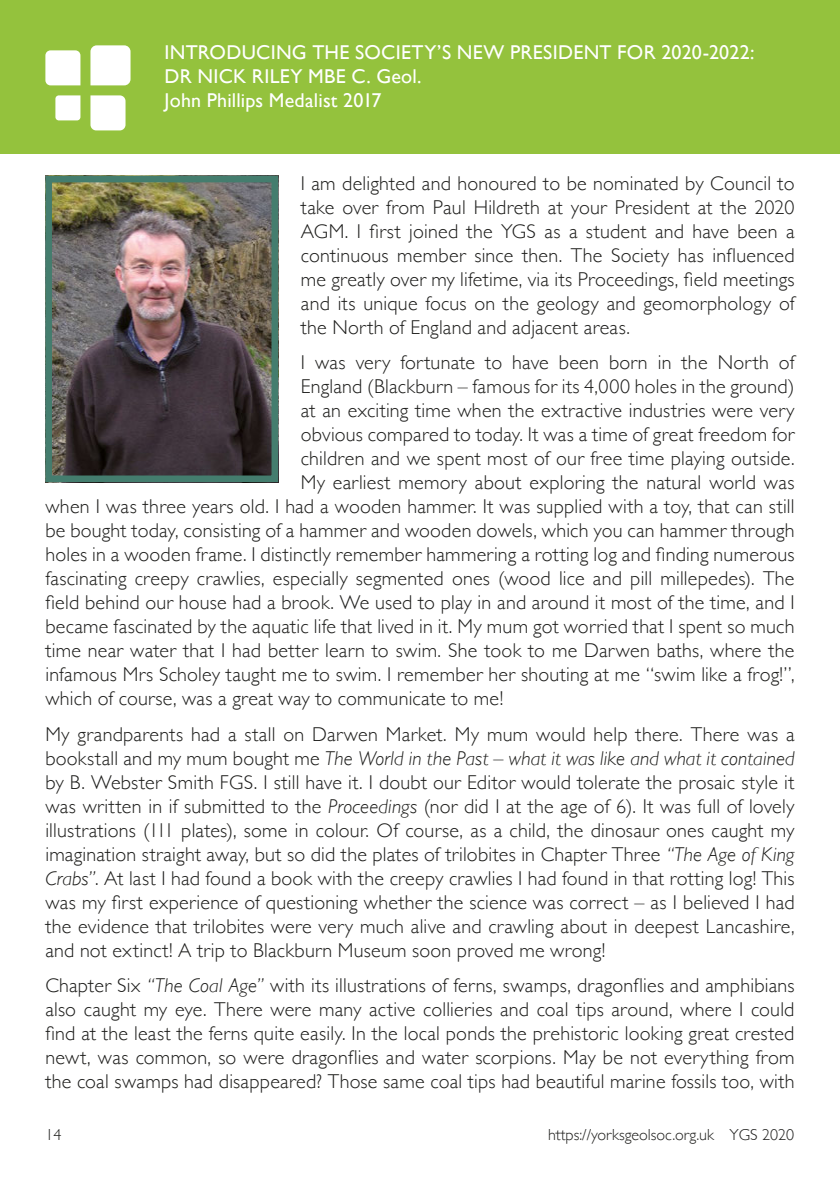
<style>
.page{position:relative;width:840px;height:1191px;background:#fff}
.page>*{position:absolute;margin:0;border:0;box-sizing:border-box;transform-origin:0 0}
.t1{font:300 20px/24px "Gill Sans";letter-spacing:.01em;color:#1d1d1b;text-align:justify}
.t2{font:20px/24px "Gill Sans";letter-spacing:.015em;color:#fff}
.t3{font:300 16px "Gill Sans";color:#1d1d1b}
.s1{font-style:italic}
</style>
<div class="page">
<div style="left:0;top:0;width:839px;height:153px;background:#94c23d"></div>
<svg style="left:45px;top:50px;width:35px;height:35px"></svg>
<svg style="left:55px;top:95px;width:25px;height:25px"></svg>
<div style="left:90px;top:45px;width:40px;height:40px;background:#fff"></div>
<svg style="left:90px;top:95px;width:35px;height:35px"></svg>
<img style="left:53px;top:184px;width:217px;height:290px">
<div style="left:45px;top:176px;width:233px;height:306px;border:7px solid #447d6e"></div>
<p class="t2" style="left:164px;top:40px;width:591px">INTRODUCING THE SOCIETY’S NEW PRESIDENT FOR 2020-2022:<br>DR NICK RILEY MBE C. Geol.<br>John Phillips Medalist 2017</p>
<p class="t1" style="left:300px;top:170px;width:495px">I am delighted and honoured to be nominated by Council to take over from Paul Hildreth at your President at the 2020<br>AGM. I first joined the YGS as a student and have been a continuous member since then. The Society has influenced me greatly over my lifetime, via its Proceedings, field meetings and its unique focus on the geology and geomorphology of the North of England and adjacent areas.</p>
<p class="t1" style="left:300px;top:349px;width:495px">I was very fortunate to have been born in the North of</p>
<p class="t1" style="left:300px;top:373px;width:495px">England (Blackburn – famous for its 4,000 holes in the ground)</p>
<p class="t1" style="left:300px;top:397px;width:495px">at an exciting time when the extractive industries were very</p>
<p class="t1" style="left:300px;top:421px;width:495px">obvious compared to today. It was a time of great freedom for</p>
<p class="t1" style="left:300px;top:445px;width:495px">children and we spent most of our free time playing outside.</p>
<p class="t1" style="left:300px;top:469px;width:495px">My earliest memory about exploring the natural world was</p>
<p class="t1" style="left:45px;top:493px;width:750px">when I was three years old. I had a wooden hammer. It was supplied with a toy, that can still</p>
<p class="t1" style="left:45px;top:517px;width:750px">be bought today, consisting of a hammer and wooden dowels, which you can hammer through</p>
<p class="t1" style="left:45px;top:541px;width:750px">holes in a wooden frame. I distinctly remember hammering a rotting log and finding numerous</p>
<p class="t1" style="left:45px;top:565px;width:750px">fascinating creepy crawlies, especially segmented ones (wood lice and pill millepedes). The</p>
<p class="t1" style="left:45px;top:589px;width:750px">field behind our house had a brook. We used to play in and around it most of the time, and I</p>
<p class="t1" style="left:45px;top:613px;width:750px">became fascinated by the aquatic life that lived in it. My mum got worried that I spent so much</p>
<p class="t1" style="left:45px;top:637px;width:750px">time near water that I had better learn to swim. She took to me Darwen baths, where the</p>
<p class="t1" style="left:45px;top:661px;width:750px">infamous Mrs Scholey taught me to swim. I remember her shouting at me “swim like a frog!”,</p>
<p class="t1" style="left:45px;top:685px;width:459px">which of course, was a great way to communicate to me!</p>
<p class="t1" style="left:45px;top:721px;width:750px">My grandparents had a stall on Darwen Market. My mum would help there. There was a bookstall and my mum bought me <span class="s1">The World in the Past – what it was like and what it contained </span>by B. Webster Smith FGS. I still have it. I doubt our Editor would tolerate the prosaic style it was written in if submitted to the <span class="s1">Proceedings</span> (nor did I at the age of 6). It was full of lovely illustrations (111 plates), some in colour. Of course, as a child, the dinosaur ones caught my imagination straight away, but so did the plates of trilobites in Chapter Three <span class="s1">“The Age of King Crabs”</span>. At last I had found a book with the creepy crawlies I had found in that rotting log! This was my first experience of questioning whether the science was correct – as I believed I had the evidence that trilobites were very much alive and crawling about in deepest Lancashire, and not extinct! A trip to Blackburn Museum soon proved me wrong!</p>
<p class="t1" style="left:45px;top:972px;width:750px">Chapter Six <span class="s1">“The Coal Age”</span> with its illustrations of ferns, swamps, dragonflies and amphibians also caught my eye. There were many active collieries and coal tips around, where I could find at the least the ferns quite easily. In the local ponds the prehistoric looking great crested newt, was common, so were dragonflies and water scorpions. May be not everything from the coal swamps had disappeared? Those same coal tips had beautiful marine fossils too, with</p>
<p class="t3" style="left:45px;top:1121px;width:17px">14</p>
<p class="t3" style="left:547px;top:1121px;width:247px">https://yorksgeolsoc.org.uk YGS 2020</p>
</div>
